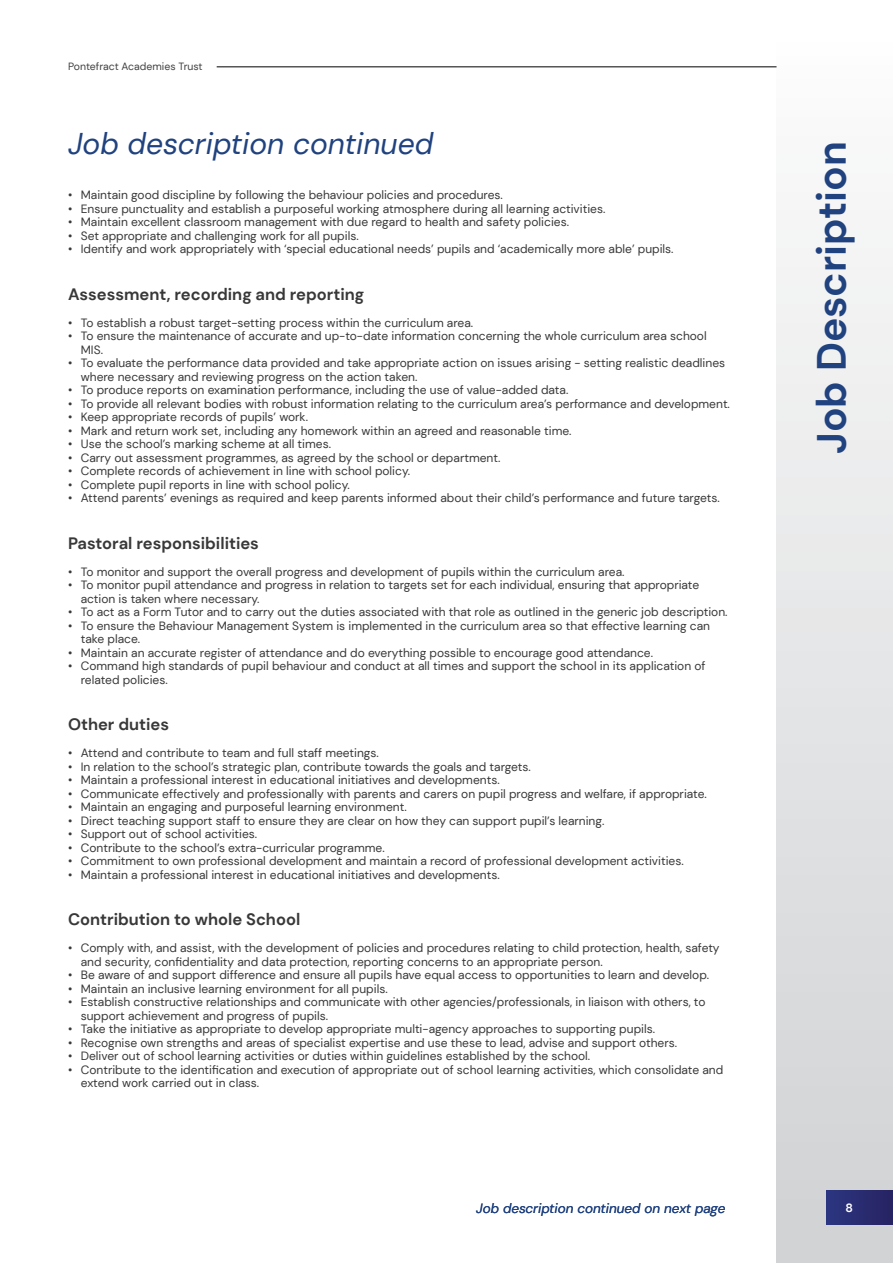
<style>
.page{position:relative;width:893px;height:1263px;background:#fff}
.page>*{position:absolute;margin:0;border:0;box-sizing:border-box;transform-origin:0 0}
.t1{font:700 40.8px "DM Sans";color:#20427f}
.t2{font:italic 30px "DM Sans";color:#20427f}
.t3{font:700 16.5px "DM Sans";color:#383839}
.t4{font:italic 13.5px "DM Sans";color:#20427f}
.t5{font:12px/13.5px "DM Sans";color:#383839}
.t6{font:700 12px "DM Sans";color:#fff}
.t7{font:10.5px "DM Sans";color:#414042}
</style>
<div class="page">
<div style="left:776px;top:0;width:117px;height:1263px;background:linear-gradient(to bottom,#fefefe,#cfd0d2)"></div>
<div style="left:826px;top:1191px;width:67px;height:33px;background:linear-gradient(to right,#2b3681,#272362)"></div>
<hr style="left:217px;top:67px;width:559px;height:1px;background:#000">
<p class="t7" style="left:68px;top:60px;width:136px">Pontefract Academies Trust</p>
<h2 class="t2" style="left:68px;top:125px;width:367px">Job description continued</h2>
<p class="t5" style="left:68px;top:188px;width:436px">• Maintain good discipline by following the behaviour policies and procedures.</p>
<p class="t5" style="left:68px;top:202px;width:539px">• Ensure punctuality and establish a purposeful working atmosphere during all learning activities.</p>
<p class="t5" style="left:68px;top:215px;width:502px">• Maintain excellent classroom management with due regard to health and safety policies.</p>
<p class="t5" style="left:68px;top:229px;width:292px">• Set appropriate and challenging work for all pupils.</p>
<p class="t5" style="left:68px;top:242px;width:607px">• Identify and work appropriately with ‘special educational needs’ pupils and ‘academically more able’ pupils.</p>
<h3 class="t3" style="left:68px;top:283px;width:298px">Assessment, recording and reporting</h3>
<p class="t5" style="left:68px;top:316px;width:407px">• To establish a robust target-setting process within the curriculum area.</p>
<p class="t5" style="left:81px;top:329px;width:627px;text-indent:-13px">• To ensure the maintenance of accurate and up-to-date information concerning the whole curriculum area school<br>MIS.</p>
<p class="t5" style="left:81px;top:356px;width:646px;text-indent:-13px">• To evaluate the performance data provided and take appropriate action on issues arising - setting realistic deadlines where necessary and reviewing progress on the action taken.</p>
<p class="t5" style="left:68px;top:383px;width:502px">• To produce reports on examination performance, including the use of value-added data.</p>
<p class="t5" style="left:68px;top:397px;width:663px">• To provide all relevant bodies with robust information relating to the curriculum area’s performance and development.</p>
<p class="t5" style="left:68px;top:410px;width:241px">• Keep appropriate records of pupils’ work.</p>
<p class="t5" style="left:68px;top:424px;width:505px">• Mark and return work set, including any homework within an agreed and reasonable time.</p>
<p class="t5" style="left:68px;top:437px;width:264px">• Use the school’s marking scheme at all times.</p>
<p class="t5" style="left:68px;top:451px;width:434px">• Carry out assessment programmes, as agreed by the school or department.</p>
<p class="t5" style="left:68px;top:464px;width:344px">• Complete records of achievement in line with school policy.</p>
<p class="t5" style="left:68px;top:478px;width:283px">• Complete pupil reports in line with school policy.</p>
<p class="t5" style="left:68px;top:491px;width:653px">• Attend parents’ evenings as required and keep parents informed about their child’s performance and future targets.</p>
<h3 class="t3" style="left:68px;top:532px;width:192px">Pastoral responsibilities</h3>
<p class="t5" style="left:68px;top:565px;width:558px">• To monitor and support the overall progress and development of pupils within the curriculum area.</p>
<p class="t5" style="left:81px;top:578px;width:620px;text-indent:-13px">• To monitor pupil attendance and progress in relation to targets set for each individual, ensuring that appropriate action is taken where necessary.</p>
<p class="t5" style="left:68px;top:605px;width:661px">• To act as a Form Tutor and to carry out the duties associated with that role as outlined in the generic job description.</p>
<p class="t5" style="left:81px;top:619px;width:631px;text-indent:-13px">• To ensure the Behaviour Management System is implemented in the curriculum area so that effective learning can take place.</p>
<p class="t5" style="left:68px;top:646px;width:586px">• Maintain an accurate register of attendance and do everything possible to encourage good attendance.</p>
<p class="t5" style="left:81px;top:659px;width:626px;text-indent:-13px">• Command high standards of pupil behaviour and conduct at all times and support the school in its application of related policies.</p>
<h3 class="t3" style="left:68px;top:714px;width:103px">Other duties</h3>
<p class="t5" style="left:68px;top:746px;width:312px">• Attend and contribute to team and full staff meetings.</p>
<p class="t5" style="left:68px;top:760px;width:464px">• In relation to the school’s strategic plan, contribute towards the goals and targets.</p>
<p class="t5" style="left:68px;top:773px;width:433px">• Maintain a professional interest in educational initiatives and developments.</p>
<p class="t5" style="left:68px;top:787px;width:640px">• Communicate effectively and professionally with parents and carers on pupil progress and welfare, if appropriate.</p>
<p class="t5" style="left:68px;top:800px;width:340px">• Maintain an engaging and purposeful learning environment.</p>
<p class="t5" style="left:68px;top:814px;width:538px">• Direct teaching support staff to ensure they are clear on how they can support pupil’s learning.</p>
<p class="t5" style="left:68px;top:827px;width:191px">• Support out of school activities.</p>
<p class="t5" style="left:68px;top:841px;width:318px">• Contribute to the school’s extra-curricular programme.</p>
<p class="t5" style="left:68px;top:854px;width:617px">• Commitment to own professional development and maintain a record of professional development activities.</p>
<p class="t5" style="left:68px;top:868px;width:433px">• Maintain a professional interest in educational initiatives and developments.</p>
<h3 class="t3" style="left:68px;top:909px;width:234px">Contribution to whole School</h3>
<p class="t5" style="left:81px;top:941px;width:640px;text-indent:-13px">• Comply with, and assist, with the development of policies and procedures relating to child protection, health, safety and security, confidentiality and data protection, reporting concerns to an appropriate person.</p>
<p class="t5" style="left:68px;top:968px;width:643px">• Be aware of and support difference and ensure all pupils have equal access to opportunities to learn and develop.</p>
<p class="t5" style="left:68px;top:982px;width:321px">• Maintain an inclusive learning environment for all pupils.</p>
<p class="t5" style="left:81px;top:995px;width:626px;text-indent:-13px">• Establish constructive relationships and communicate with other agencies/professionals, in liaison with others, to support achievement and progress of pupils.</p>
<p class="t5" style="left:68px;top:1022px;width:589px">• Take the initiative as appropriate to develop appropriate multi-agency approaches to supporting pupils.</p>
<p class="t5" style="left:68px;top:1036px;width:610px">• Recognise own strengths and areas of specialist expertise and use these to lead, advise and support others.</p>
<p class="t5" style="left:68px;top:1049px;width:524px">• Deliver out of school learning activities or duties within guidelines established by the school.</p>
<p class="t5" style="left:81px;top:1063px;width:644px;text-indent:-13px">• Contribute to the identification and execution of appropriate out of school learning activities, which consolidate and extend work carried out in class.</p>
<p class="t4" style="left:476px;top:1200px;width:251px">Job description continued on next page</p>
<h1 class="t1" style="left:806px;top:454px;width:314px;rotate:-90deg">Job Description</h1>
<p class="t6" style="left:845px;top:1200px;width:9px">8</p>
</div>
